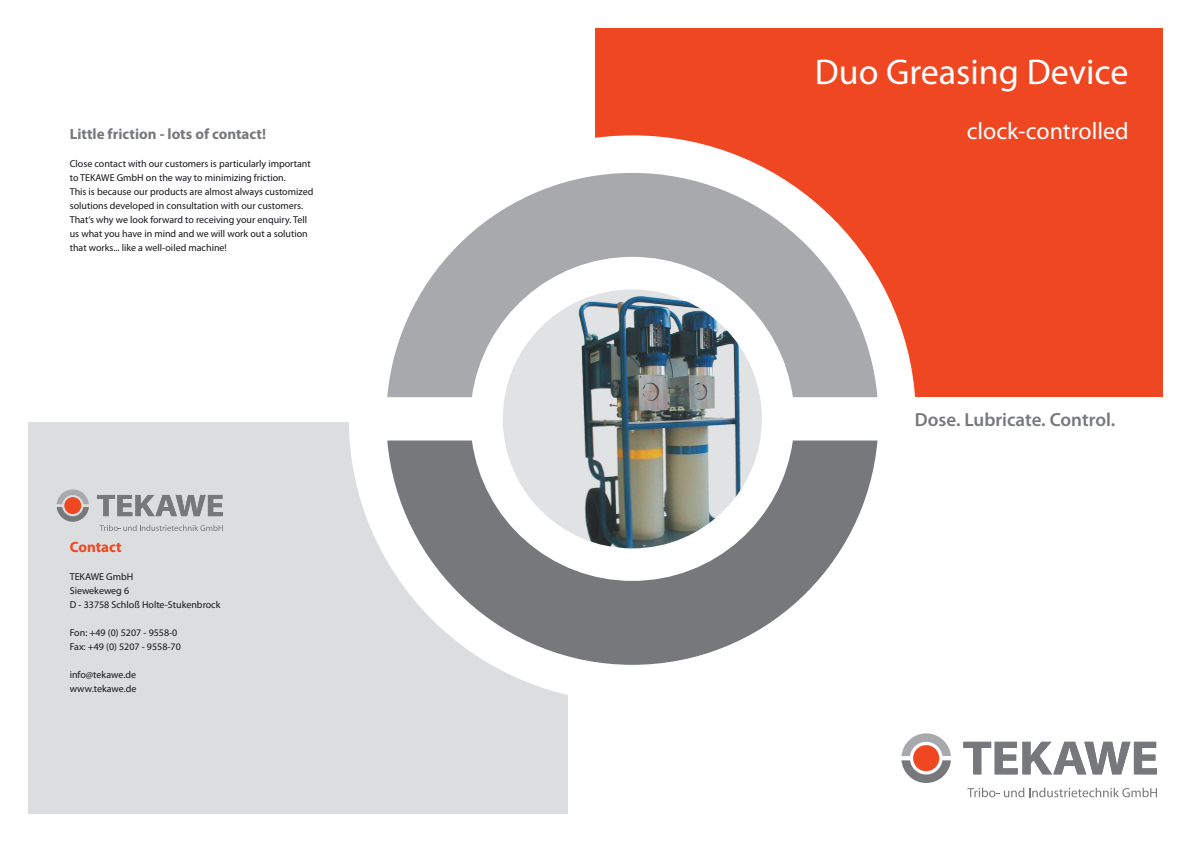
<style>
.page{position:relative;width:1191px;height:842px;background:#fff}
.page>*{position:absolute;margin:0;border:0;box-sizing:border-box;transform-origin:0 0}
.t1{font:36px "Myriad Pro";color:#fff}
.t2{font:24px "Myriad Pro";color:#fff}
.t3{font:600 19px "Myriad Pro";color:#76787b}
.t4{font:700 15px "Myriad Pro";color:#76787b}
.t5{font:700 15px "Myriad Pro";color:#ef4722}
.t6{font:10px/14px "Myriad Pro";color:#171419}
</style>
<div class="page">
<div style="left:595px;top:28px;width:567px;height:369px;background:#ef4722"></div>
<div style="left:28px;top:422px;width:540px;height:392px;background:#dcdddf"></div>
<svg style="left:967px;top:788px;width:190px;height:9px"></svg>
<svg style="left:901px;top:733px;width:50px;height:50px"></svg>
<svg style="left:963px;top:742px;width:194px;height:32px"></svg>
<svg style="left:100px;top:525px;width:123px;height:6px"></svg>
<svg style="left:57px;top:489px;width:32px;height:33px"></svg>
<svg style="left:97px;top:495px;width:126px;height:21px"></svg>
<div style="left:349px;top:135px;width:567px;height:567px;background:#fff;border-radius:50%"></div>
<img style="left:503px;top:289px;width:259px;height:259px;border-radius:129px">
<svg style="left:387px;top:440px;width:490px;height:225px;fill:#7c7c7b"></svg>
<svg style="left:387px;top:173px;width:490px;height:224px;fill:#a8a9ad"></svg>
<p class="t1" style="left:815px;top:50px;width:315px">Duo Greasing Device</p>
<p class="t4" style="left:70px;top:124px;width:198px">Little friction - lots of contact!</p>
<p class="t2" style="left:966px;top:116px;width:163px">clock-controlled</p>
<p class="t6" style="left:70px;top:157px;width:242px">Close contact with our customers is particularly important to TEKAWE GmbH on the way to minimizing friction.</p>
<p class="t6" style="left:70px;top:185px;width:245px">This is because our products are almost always customized solutions developed in consultation with our customers.</p>
<p class="t6" style="left:70px;top:213px;width:239px;text-align:justify">That‘s why we look forward to receiving your enquiry. Tell us what you have in mind and we will work out a solution that works... like a well-oiled machine!</p>
<p class="t5" style="left:70px;top:537px;width:53px">Contact</p>
<p class="t6" style="left:70px;top:570px;width:65px">TEKAWE GmbH</p>
<p class="t6" style="left:70px;top:584px;width:61px">Siewekeweg 6</p>
<p class="t6" style="left:70px;top:598px;width:152px">D - 33758 Schloß Holte-Stukenbrock</p>
<p class="t6" style="left:70px;top:626px;width:109px">Fon: +49 (0) 5207 - 9558-0</p>
<p class="t6" style="left:70px;top:640px;width:113px">Fax: +49 (0) 5207 - 9558-70</p>
<p class="t6" style="left:70px;top:668px;width:68px">info@tekawe.de</p>
<p class="t6" style="left:70px;top:682px;width:68px">www.tekawe.de</p>
<p class="t3" style="left:914px;top:407px;width:202px">Dose. Lubricate. Control.</p>
</div>
